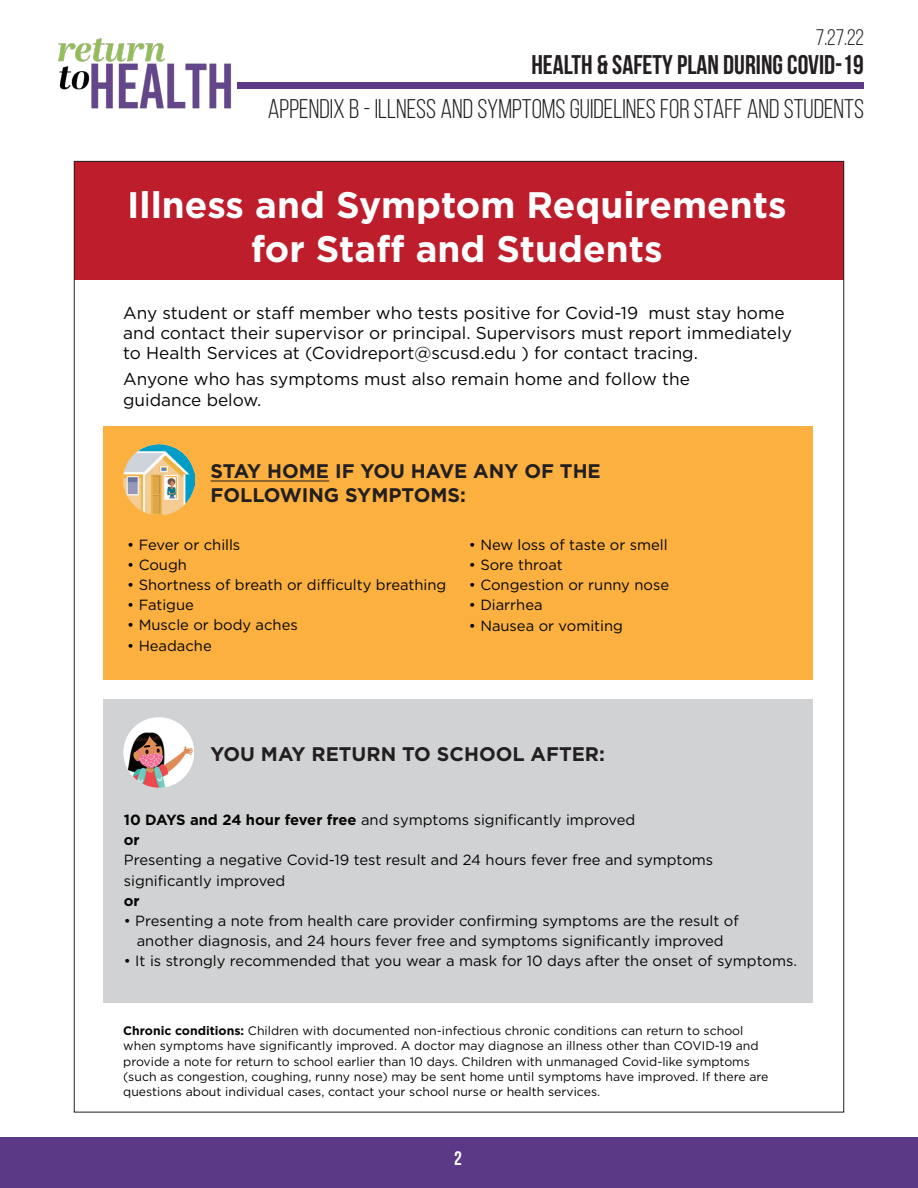
<style>
.page{position:relative;width:918px;height:1188px;background:#fff}
.page>*{position:absolute;margin:0;border:0;box-sizing:border-box;transform-origin:0 0}
.t1{font:700 36.9px/44.2px "Gotham HTF";color:#fff;text-align:center}
.t2{font:27px "Bebas Neue";color:#231f20}
.t3{font:700 27px "Bebas Neue";color:#231f20}
.t4{font:22.5px "Bebas Neue";color:#231f20}
.t5{font:700 19.65px/23.5px "Gotham HTF";color:#231f20}
.t6{font:700 19.5px "Bebas Neue";color:#fff}
.t7{font:17.25px/20.1px "Gotham HTF";color:#050504}
.t8{font:14.7px/20.2px "Gotham HTF";color:#050504}
.t9{font:12.3px/15.3px "Gotham HTF";color:#050504}
.s1{font-weight:700}
</style>
<div class="page">
<div style="left:0;top:1138px;width:918px;height:50px;background:#5b3986"></div>
<div style="left:238px;top:82px;width:626px;height:6px;background:#5b3986"></div>
<img style="left:58px;top:38px;width:225px;height:71px">
<div style="left:103px;top:426px;width:710px;height:253px;background:#fbb03f"></div>
<div style="left:103px;top:699px;width:710px;height:304px;background:#d1d2d4"></div>
<div style="left:74px;top:161px;width:770px;height:119px;background:#be1d2c"></div>
<hr style="left:211px;top:481px;width:118px;height:1px;background:#231f20">
<img style="left:124px;top:444px;width:70px;height:71px">
<div style="left:124px;top:717px;width:70px;height:71px;background:#fff;border-radius:50%"></div>
<img style="left:124px;top:724px;width:70px;height:64px">
<h3 class="t4" style="left:816px;top:25px;width:50px">7.27.22</h3>
<h2 class="t3" style="left:531px;top:50px;width:334px">HEALTH &amp; SAFETY PLAN DURING COVID-19</h2>
<p class="t2" style="left:268px;top:95px;width:598px">APPENDIX B - ILLNESS AND SYMPTOMS GUIDELINES FOR STAFF AND STUDENTS</p>
<p class="t1" style="left:127px;top:182px;width:661px">Illness and Symptom Requirements for Staff and Students</p>
<p class="t7" style="left:123px;top:302px;width:670px">Any student or staff member who tests positive for Covid-19 must stay home and contact their supervisor or principal. Supervisors must report immediately to Health Services at (Covidreport@scusd.edu ) for contact tracing.</p>
<p class="t7" style="left:123px;top:369px;width:568px">Anyone who has symptoms must also remain home and follow the guidance below.</p>
<p class="t5" style="left:211px;top:459px;width:392px">STAY HOME IF YOU HAVE ANY OF THE<br>FOLLOWING SYMPTOMS:</p>
<p class="t8" style="left:127px;top:534px;width:115px">• Fever or chills</p>
<p class="t8" style="left:127px;top:554px;width:61px">• Cough</p>
<p class="t8" style="left:127px;top:575px;width:321px">• Shortness of breath or difficulty breathing</p>
<p class="t8" style="left:127px;top:595px;width:68px">• Fatigue</p>
<p class="t8" style="left:127px;top:615px;width:172px">• Muscle or body aches</p>
<p class="t8" style="left:127px;top:635px;width:86px">• Headache</p>
<p class="t8" style="left:469px;top:534px;width:200px">• New loss of taste or smell</p>
<p class="t8" style="left:469px;top:554px;width:95px">• Sore throat</p>
<p class="t8" style="left:469px;top:575px;width:202px">• Congestion or runny nose</p>
<p class="t8" style="left:469px;top:595px;width:75px">• Diarrhea</p>
<p class="t8" style="left:469px;top:615px;width:156px">• Nausea or vomiting</p>
<p class="t5" style="left:211px;top:741px;width:396px">YOU MAY RETURN TO SCHOOL AFTER:</p>
<p class="t8" style="left:124px;top:810px;width:591px"><span class="s1">10 DAYS and 24 hour fever free</span> and symptoms significantly improved<br><span class="s1">or<br></span>Presenting a negative Covid-19 test result and 24 hours fever free and symptoms significantly improved<br><span class="s1">or</span></p>
<p class="t8" style="left:124px;top:910px;width:617px;text-align:center">• Presenting a note from health care provider confirming symptoms are the result of another diagnosis, and 24 hours fever free and symptoms significantly improved</p>
<p class="t8" style="left:124px;top:951px;width:675px">• It is strongly recommended that you wear a mask for 10 days after the onset of symptoms.</p>
<p class="t9" style="left:123px;top:1023px;width:647px"><span class="s1">Chronic conditions:</span> Children with documented non-infectious chronic conditions can return to school when symptoms have significantly improved. A doctor may diagnose an illness other than COVID-19 and provide a note for return to school earlier than 10 days. Children with unmanaged Covid-like symptoms (such as congestion, coughing, runny nose) may be sent home until symptoms have improved. If there are questions about individual cases, contact your school nurse or health services.</p>
<h3 class="t6" style="left:454px;top:1147px;width:9px">2</h3>
</div>
